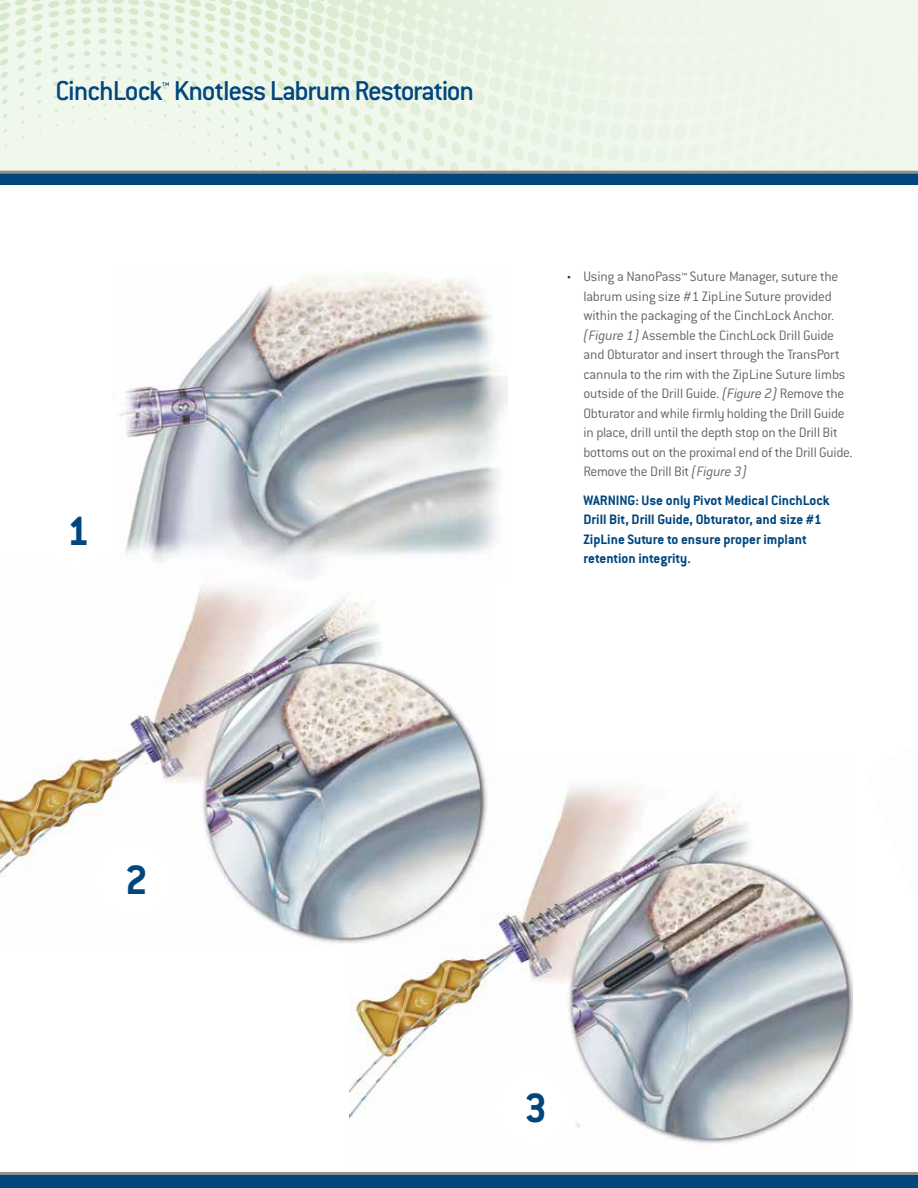
<style>
.page{position:relative;width:918px;height:1188px;background:#fff}
.page>*{position:absolute;margin:0;border:0;box-sizing:border-box;transform-origin:0 0}
.t1{font:700 45px "Conduit ITC";color:#00467f}
.t2{font:500 30px "Conduit ITC";letter-spacing:-.045em;color:#00467f}
.t3{font:300 15px/19.5px "Conduit ITC";letter-spacing:-.015em;color:#636466}
.t4{font:700 15px/19.5px "Conduit ITC";color:#00467f}
.s1{font-size:9px;color:#00467f}
.s2{font-style:italic}
</style>
<div class="page">
<img style="left:120px;top:273px;width:388px;height:285px">
<img style="left:0;top:558px;width:480px;height:386px">
<img style="left:349px;top:756px;width:504px;height:388px">
<svg style="left:0;top:0;width:918px;height:171px;background:#ebf4e6"></svg>
<div style="left:0;top:173px;width:918px;height:12px;background:#00467f"></div>
<hr style="left:0;top:171px;width:918px;height:3px;background:#959484">
<div style="left:0;top:1174px;width:918px;height:14px;background:#00467f"></div>
<hr style="left:0;top:1172px;width:918px;height:3px;background:#959484">
<div style="left:37px;top:492px;width:77px;height:77px;background:#fff;border-radius:50%"></div>
<div style="left:95px;top:841px;width:77px;height:77px;background:#fff;border-radius:50%"></div>
<div style="left:495px;top:1069px;width:76px;height:77px;background:#fff;border-radius:50%"></div>
<h2 class="t2" style="left:55px;top:74px;width:420px">CinchLock<sup>™</sup> Knotless Labrum Restoration</h2>
<h1 class="t1" style="left:67px;top:504px;width:24px">1</h1>
<p class="t3" style="left:583px;top:267px;width:271px;text-indent:-16px"><span class="s1">•</span> Using a NanoPass™ Suture Manager, suture the labrum using size #1 ZipLine Suture provided within the packaging of the CinchLock Anchor. <span class="s2">(Figure 1)</span> Assemble the CinchLock Drill Guide and Obturator and insert through the TransPort cannula to the rim with the ZipLine Suture limbs outside of the Drill Guide. <span class="s2">(Figure 2)</span> Remove the Obturator and while firmly holding the Drill Guide in place, drill until the depth stop on the Drill Bit bottoms out on the proximal end of the Drill Guide.<br>Remove the Drill Bit <span class="s2">(Figure 3)</span></p>
<p class="t4" style="left:583px;top:490px;width:248px">WARNING: Use only Pivot Medical CinchLock Drill Bit, Drill Guide, Obturator, and size #1<br>ZipLine Suture to ensure proper implant retention integrity.</p>
<h1 class="t1" style="left:125px;top:853px;width:24px">2</h1>
<h1 class="t1" style="left:525px;top:1081px;width:24px">3</h1>
</div>
